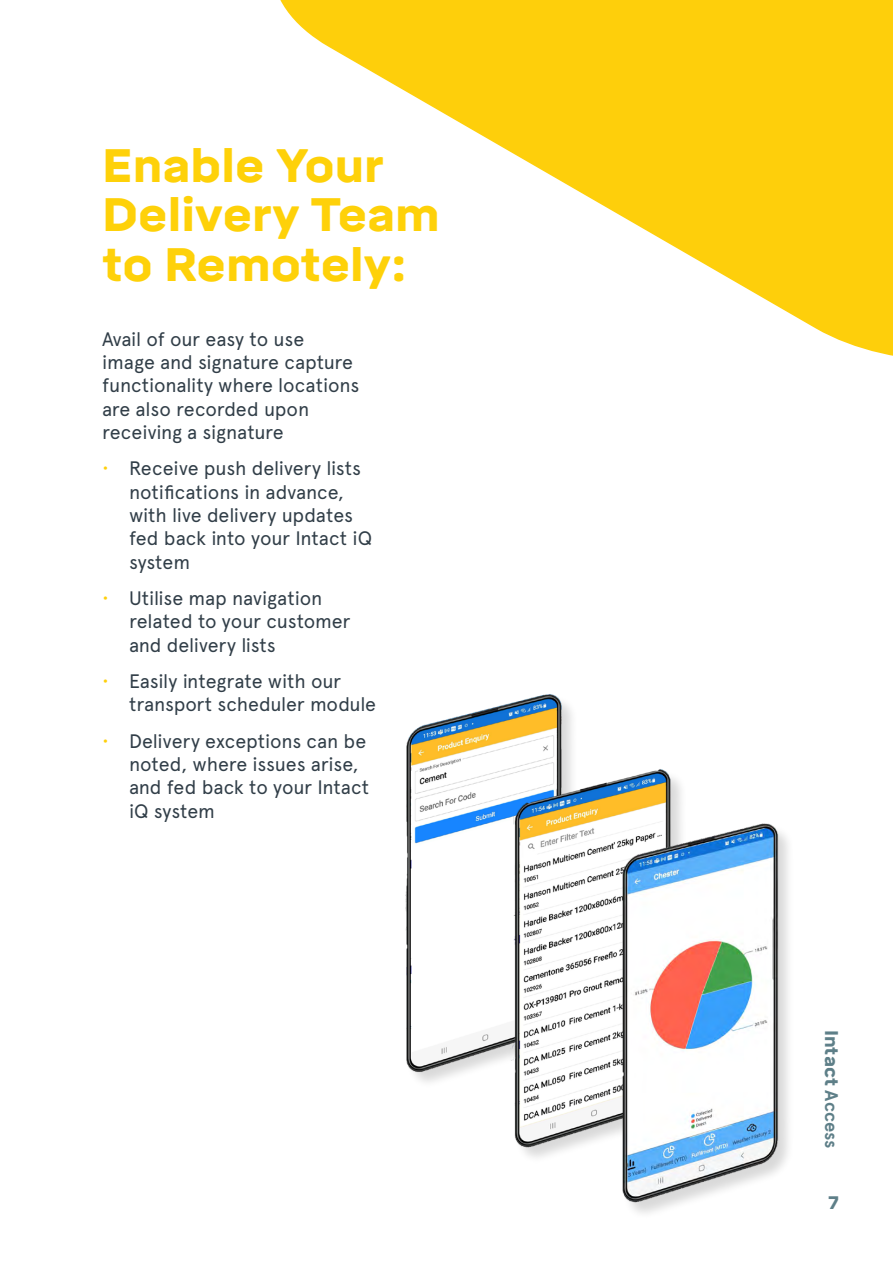
<style>
.page{position:relative;width:893px;height:1263px;background:#fff}
.page>*{position:absolute;margin:0;border:0;box-sizing:border-box;transform-origin:0 0}
.t1{font:900 46.5px/49.5px "Mikro";color:#fed109}
.t2{font:19.5px/23.4px "Apercu";letter-spacing:-.01em;color:#313e48}
.t3{font:900 18.3px "Mikro";color:#5e7f88}
.t4{font:900 18px "Mikro";color:#5e7f88}
.s1{font-size:21px;color:#fecf0b}
.s2{font-family:"Apercu";font-weight:700}
</style>
<div class="page">
<svg style="left:280px;top:0;width:613px;height:356px;fill:#fecf0b"></svg>
<img style="left:405px;top:694px;width:167px;height:383px">
<img style="left:496px;top:763px;width:185px;height:390px">
<img style="left:605px;top:817px;width:183px;height:392px">
<h1 class="t1" style="left:102px;top:141px;width:339px">Enable Your<br>Delivery Team to Remotely:</h1>
<p class="t2" style="left:102px;top:327px;width:259px">Avail of our easy to use image and signature capture functionality where locations are also recorded upon receiving a signature</p>
<p class="t2" style="left:129px;top:457px;width:245px;text-indent:-27px"><span class="s1">•</span> Receive push delivery lists notifications in advance, with live delivery updates fed back into your Intact iQ system</p>
<p class="t2" style="left:129px;top:586px;width:223px;text-indent:-27px"><span class="s1">•</span> Utilise map navigation related to your customer and delivery lists</p>
<p class="t2" style="left:129px;top:669px;width:249px;text-indent:-27px"><span class="s1">•</span> Easily integrate with our transport scheduler module</p>
<p class="t2" style="left:129px;top:729px;width:242px;text-indent:-27px"><span class="s1">•</span> Delivery exceptions can be noted, where issues arise, and fed back to your Intact iQ system</p>
<p class="t3" style="left:842px;top:1030px;width:120px;rotate:90deg">Intact <span class="s2">Access</span></p>
<p class="t4" style="left:828px;top:1192px;width:12px">7</p>
</div>
